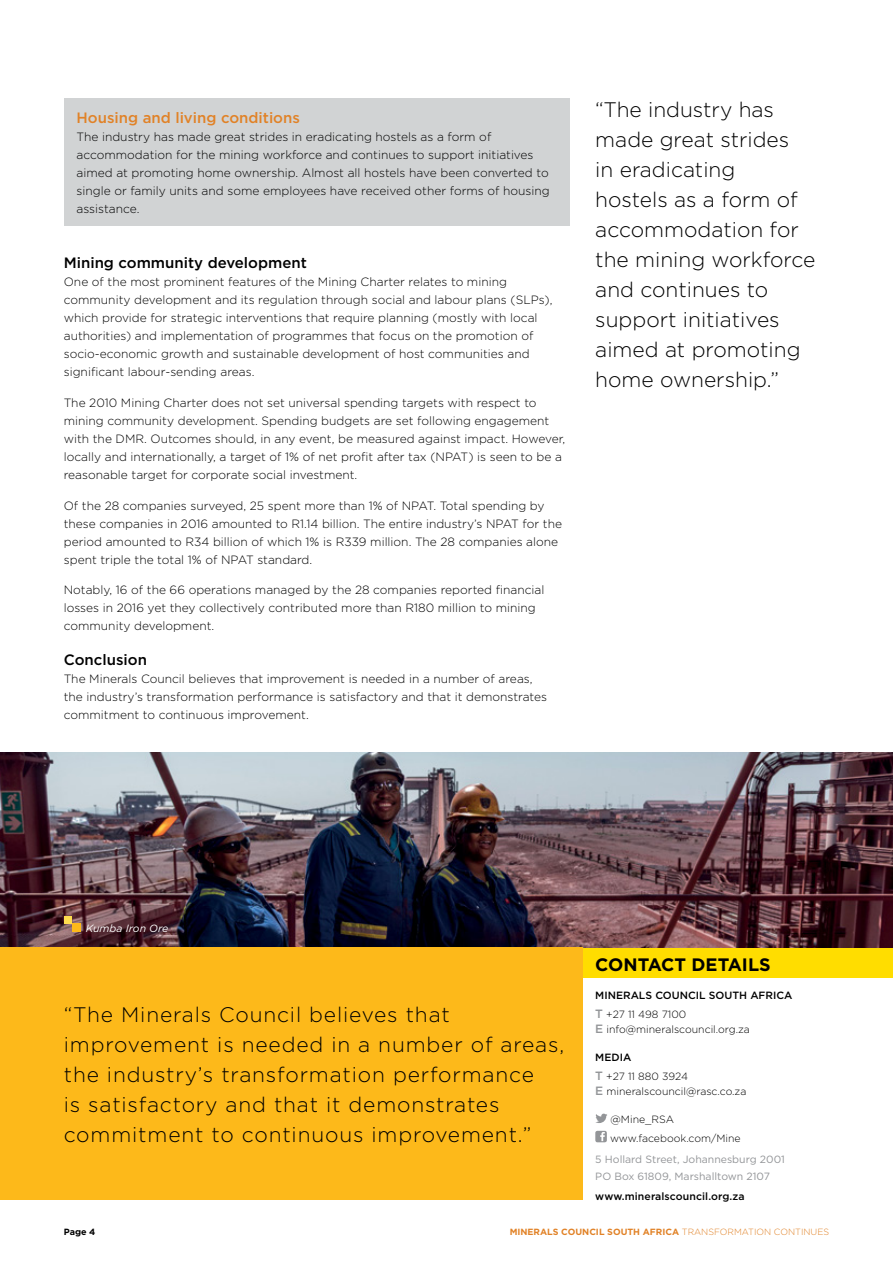
<style>
.page{position:relative;width:893px;height:1263px;background:#fff}
.page>*{position:absolute;margin:0;border:0;box-sizing:border-box;transform-origin:0 0}
.Pull_quotes_2017{font:300 21px/30px "Gotham";letter-spacing:.04em;color:#000}
.Intro_copy{font:300 21px/30px "Gotham";color:#000}
.Quick_facts{font:700 18px "Gotham";color:#000}
.Heading_2_2017{font:500 15px "Gotham";color:#000}
.Heading_2_2017-2{font:500 15px "Gotham";color:#e18227}
.Body_Copy_2017{font:300 12px/18px "Gotham";color:#000}
.Body_Copy_2017-2{font:300 10.5px "Gotham";color:#000}
.t1{font:10.5px/16.5px "Gotham";color:#939598}
.Body_Copy_2017-3{font:500 10.5px "Gotham";color:#000}
.t2{font:italic 10.5px "Gotham";color:#fff}
.t3{font:700 9px "Gotham";color:#e18227}
.t4{font:700 9px "Gotham";color:#000}
.s1{font-weight:500;font-size:12px;color:#939598}
.s2{font-weight:300}
</style>
<div class="page">
<div style="left:583px;top:947px;width:310px;height:31px;background:#fd0"></div>
<svg style="left:595px;top:1113px;width:12px;height:10px"></svg>
<div style="left:595px;top:1131px;width:12px;height:11px;background:#939598;border-radius:2px"></div>
<svg style="left:600px;top:1132px;width:5px;height:9px"></svg>
<img style="left:0;top:753px;width:893px;height:194px">
<div style="left:64px;top:98px;width:505px;height:127px;background:#d1d3d4"></div>
<div style="left:0;top:947px;width:583px;height:252px;background:#fdb91a"></div>
<div style="left:64px;top:916px;width:8px;height:7px;background:#ffdd4f"></div>
<div style="left:72px;top:923px;width:9px;height:9px;background:#fdb91a"></div>
<p class="Heading_2_2017-2" style="left:77px;top:107px;width:225px">Housing and living conditions</p>
<p class="Body_Copy_2017" style="left:77px;top:127px;width:475px">The industry has made great strides in eradicating hostels as a form of accommodation for the mining workforce and continues to support initiatives aimed at promoting home ownership. Almost all hostels have been converted to single or family units and some employees have received other forms of housing assistance.</p>
<p class="Heading_2_2017" style="left:64px;top:253px;width:245px">Mining community development</p>
<p class="Body_Copy_2017" style="left:64px;top:273px;width:490px">One of the most prominent features of the Mining Charter relates to mining community development and its regulation through social and labour plans (SLPs), which provide for strategic interventions that require planning (mostly with local authorities) and implementation of programmes that focus on the promotion of socio-economic growth and sustainable development of host communities and significant labour-sending areas.</p>
<p class="Body_Copy_2017" style="left:64px;top:393px;width:503px">The 2010 Mining Charter does not set universal spending targets with respect to mining community development. Spending budgets are set following engagement with the DMR. Outcomes should, in any event, be measured against impact. However, locally and internationally, a target of 1% of net profit after tax (NPAT) is seen to be a reasonable target for corporate social investment.</p>
<p class="Body_Copy_2017" style="left:64px;top:496px;width:500px">Of the 28 companies surveyed, 25 spent more than 1% of NPAT. Total spending by these companies in 2016 amounted to R1.14 billion. The entire industry’s NPAT for the period amounted to R34 billion of which 1% is R339 million. The 28 companies alone spent triple the total 1% of NPAT standard.</p>
<p class="Body_Copy_2017" style="left:64px;top:581px;width:482px">Notably, 16 of the 66 operations managed by the 28 companies reported financial losses in 2016 yet they collectively contributed more than R180 million to mining community development.</p>
<p class="Heading_2_2017" style="left:64px;top:650px;width:85px">Conclusion</p>
<p class="Body_Copy_2017" style="left:64px;top:670px;width:485px">The Minerals Council believes that improvement is needed in a number of areas, the industry’s transformation performance is satisfactory and that it demonstrates commitment to continuous improvement.</p>
<p class="Intro_copy" style="left:595px;top:94px;width:221px">“The industry has made great strides<br>in eradicating<br>hostels as a form of accommodation for the mining workforce and continues to support initiatives aimed at promoting home ownership.”</p>
<p class="t2" style="left:86px;top:922px;width:84px">Kumba Iron Ore</p>
<p class="Pull_quotes_2017" style="left:64px;top:999px;width:502px">“The Minerals Council believes that improvement is needed in a number of areas, the industry’s transformation performance<br>is satisfactory and that it demonstrates commitment to continuous improvement.”</p>
<p class="Quick_facts" style="left:595px;top:952px;width:177px">CONTACT DETAILS</p>
<p class="Body_Copy_2017-3" style="left:595px;top:988px;width:199px">MINERALS COUNCIL SOUTH AFRICA</p>
<p class="Body_Copy_2017-2" style="left:595px;top:1008px;width:93px"><span class="s1">T</span> +27 11 498 7100</p>
<p class="Body_Copy_2017-2" style="left:595px;top:1023px;width:156px"><span class="s1">E</span> info@mineralscouncil.org.za</p>
<p class="Body_Copy_2017-3" style="left:595px;top:1050px;width:37px">MEDIA</p>
<p class="Body_Copy_2017-2" style="left:595px;top:1070px;width:94px"><span class="s1">T</span> +27 11 880 3924</p>
<p class="Body_Copy_2017-2" style="left:595px;top:1085px;width:153px"><span class="s1">E</span> mineralscouncil@rasc.co.za</p>
<p class="Body_Copy_2017-2" style="left:611px;top:1113px;width:65px">@Mine_RSA</p>
<p class="Body_Copy_2017-2" style="left:610px;top:1132px;width:132px">www.facebook.com/Mine</p>
<p class="t1" style="left:595px;top:1151px;width:191px">5 Hollard Street, Johannesburg 2001<br>PO Box 61809, Marshalltown 2107</p>
<p class="Body_Copy_2017-3" style="left:595px;top:1189px;width:151px">www.mineralscouncil.org.za</p>
<p class="t4" style="left:64px;top:1226px;width:33px">Page 4</p>
<p class="t3" style="left:510px;top:1226px;width:321px">MINERALS COUNCIL SOUTH AFRICA <span class="s2">TRANSFORMATION CONTINUES</span></p>
</div>
